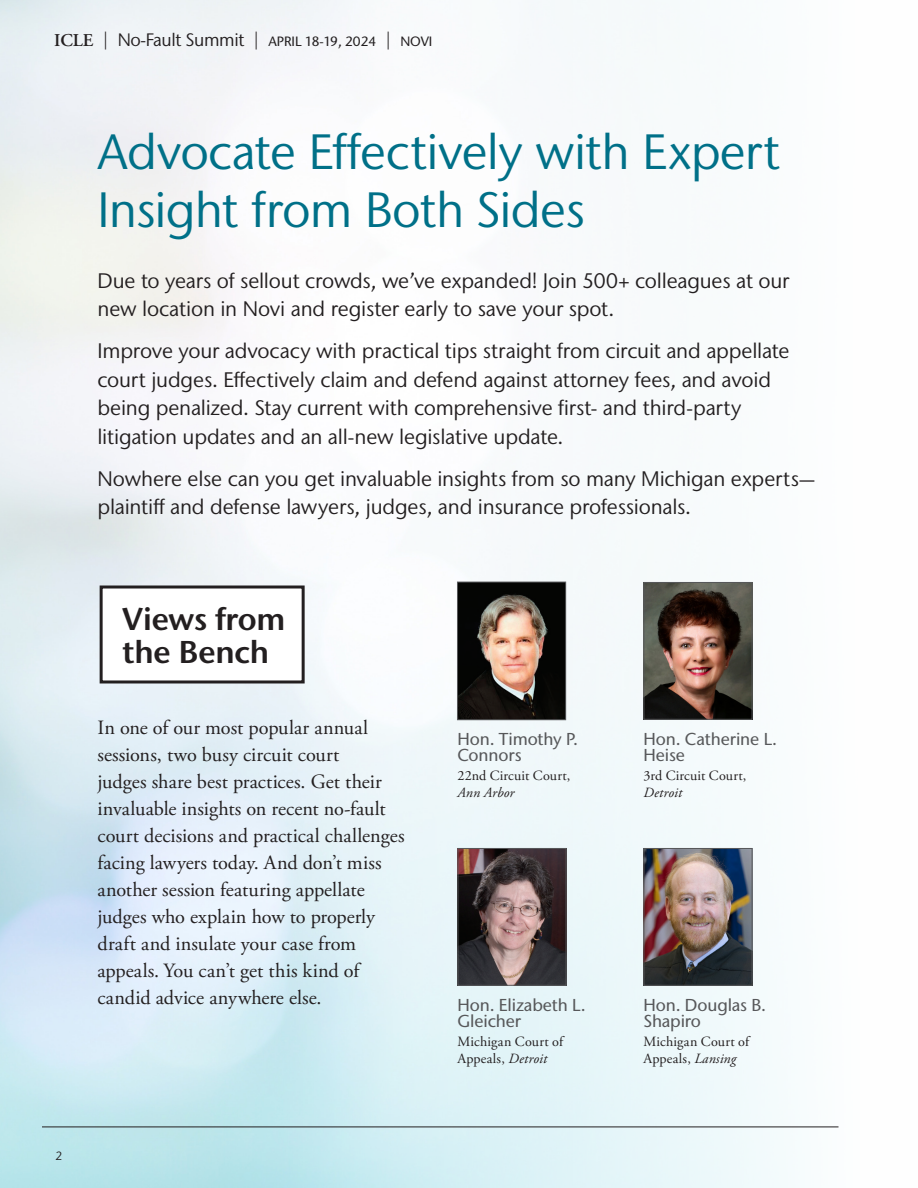
<style>
.page{position:relative;width:918px;height:1188px;background:#fff}
.page>*{position:absolute;margin:0;border:0;box-sizing:border-box;transform-origin:0 0}
.Inside_Main_Headline_ssl45{font:49.5px/58.5px "Stone Sans IIITC Std";letter-spacing:-.015em;color:#007088}
.Inside_Main_Headline_ssl45-2{font:600 31.5px/33px "Stone Sans IIITC Std";letter-spacing:-.01em;color:#231f20}
.Subhead_ss15g{font:21px/28.5px "Stone Sans IIITC Std";letter-spacing:-.01em;color:#231f20}
.session_time{font:20.25px/27px "Adobe Garamond Pro";color:#231f20}
.Name{font:500 17.25px/16.5px "Stone Sans IIITC Std";letter-spacing:-.01em;color:#57585a}
.Firm{font:500 17.25px/16.5px "Stone Sans IIITC Std";letter-spacing:-.005em;color:#57585a}
.Firm-2{font:14.1px/17px "Adobe Garamond Pro";letter-spacing:.015em;color:#231f20}
.t1{font:500 13.5px "Stone Sans IIITC Std";letter-spacing:-.005em;color:#231f20}
.t2{font:12px "Stone Sans IIITC Std";color:#231f20}
.s1{font-family:"Adobe Garamond Pro";font-weight:600;font-size:18px}
.s2{font-weight:300;font-size:18px}
.s3{font-weight:400;font-size:18px}
.s4{font-style:italic}
</style>
<div class="page">
<img style="left:0;top:0;width:839px;height:1188px">
<div style="left:101px;top:587px;width:202px;height:95px;background:#fff"></div>
<div style="left:100px;top:586px;width:205px;height:97px;border:3px solid #231f20"></div>
<img style="left:459px;top:584px;width:105px;height:134px">
<div style="left:457px;top:582px;width:109px;height:138px;border:1px solid #57585a"></div>
<img style="left:645px;top:584px;width:105px;height:134px">
<div style="left:643px;top:582px;width:109px;height:138px;border:1px solid #57585a"></div>
<img style="left:459px;top:850px;width:105px;height:134px">
<div style="left:457px;top:848px;width:109px;height:138px;border:1px solid #57585a"></div>
<img style="left:645px;top:850px;width:105px;height:134px">
<div style="left:643px;top:848px;width:109px;height:138px;border:1px solid #57585a"></div>
<hr style="left:42px;top:1127px;width:796px;height:1px;background:#231f20">
<p class="t1" style="left:54px;top:33px;width:380px"><span class="s1">ICLE</span> <span class="s2">|</span> <span class="s3">No-Fault Summit</span> <span class="s2">|</span> APRIL 18-19, 2024 <span class="s2">|</span> NOVI</p>
<p class="Inside_Main_Headline_ssl45" style="left:98px;top:122px;width:684px">Advocate Effectively with Expert<br>Insight from Both Sides</p>
<p class="Subhead_ss15g" style="left:98px;top:266px;width:694px">Due to years of sellout crowds, we’ve expanded! Join 500+ colleagues at our new location in Novi and register early to save your spot.</p>
<p class="Subhead_ss15g" style="left:98px;top:337px;width:694px">Improve your advocacy with practical tips straight from circuit and appellate court judges. Effectively claim and defend against attorney fees, and avoid being penalized. Stay current with comprehensive first- and third-party litigation updates and an all-new legislative update.</p>
<p class="Subhead_ss15g" style="left:98px;top:464px;width:720px">Nowhere else can you get invaluable insights from so many Michigan experts— plaintiff and defense lawyers, judges, and insurance professionals.</p>
<p class="Inside_Main_Headline_ssl45-2" style="left:123px;top:603px;width:164px">Views from the Bench</p>
<p class="session_time" style="left:98px;top:714px;width:309px">In one of our most popular annual sessions, two busy circuit court<br>judges share best practices. Get their invaluable insights on recent no-fault court decisions and practical challenges facing lawyers today. And don’t miss another session featuring appellate judges who explain how to properly draft and insulate your case from appeals. You can’t get this kind of candid advice anywhere else.</p>
<p class="t2" style="left:56px;top:1148px;width:8px">2</p>
<p class="Firm" style="left:457px;top:730px;width:122px">Hon. Timothy P.<br>Connors</p>
<p class="Firm-2" style="left:457px;top:767px;width:114px">22nd Circuit Court,<br><span class="s4">Ann Arbor</span></p>
<p class="Name" style="left:457px;top:996px;width:130px">Hon. Elizabeth L.<br>Gleicher</p>
<p class="Firm-2" style="left:457px;top:1033px;width:107px">Michigan Court of<br>Appeals, <span class="s4">Detroit</span></p>
<p class="Name" style="left:643px;top:730px;width:135px">Hon. Catherine L.<br>Heise</p>
<p class="Firm-2" style="left:643px;top:767px;width:104px">3rd Circuit Court,<br><span class="s4">Detroit</span></p>
<p class="Name" style="left:643px;top:996px;width:124px">Hon. Douglas B.<br>Shapiro</p>
<p class="Firm-2" style="left:643px;top:1033px;width:107px">Michigan Court of<br>Appeals, <span class="s4">Lansing</span></p>
</div>
